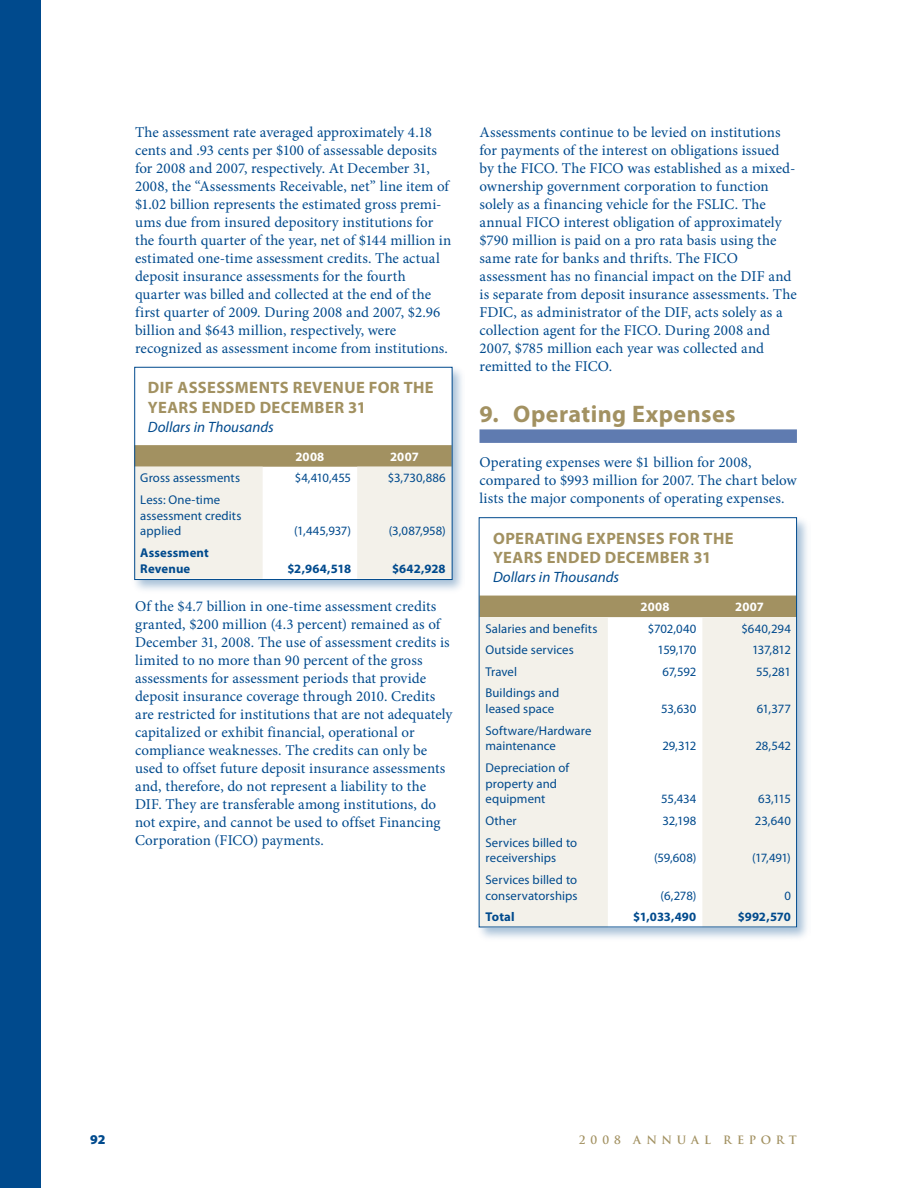
<style>
.page{position:relative;width:905px;height:1188px;background:#fff}
.page>*{position:absolute;margin:0;border:0;box-sizing:border-box;transform-origin:0 0}
.t1{font:700 24px "Myriad Pro";letter-spacing:.02em;color:#a29161}
.t2{font:700 16.5px/19.5px "Myriad Pro";letter-spacing:.03em;color:#a29161}
.t3{font:15px/18px "Minion Pro";letter-spacing:.005em;color:#004a8d}
.t4{font:italic 15px "Myriad Pro";color:#004a8d}
.t5{font:900 13.5px "Myriad Pro";color:#004a8d}
.t6{font:12.75px/15.8px "Myriad Pro";letter-spacing:.005em;color:#004a8d}
.t7{font:700 12.75px/15.8px "Myriad Pro";letter-spacing:.01em;color:#004a8d}
.t8{font:700 12.75px "Myriad Pro";letter-spacing:.015em;color:#fff}
.t9{font:700 11.25px "Trajan Pro";letter-spacing:.435em;color:#a29161}
</style>
<div class="page">
<div style="left:0;top:0;width:40px;height:1188px;background:#004a8d"></div>
<div style="left:479px;top:429px;width:317px;height:14px;background:#5f7bb0"></div>
<div style="left:130px;top:364px;width:335px;height:231px;background:#004a8d;opacity:.35"></div>
<div style="left:134px;top:367px;width:317px;height:213px;background:#fff"></div>
<svg style="left:136px;top:445px;width:314px;height:133px"></svg>
<div style="left:134px;top:367px;width:318px;height:213px;border:1px solid #004a8d"></div>
<div style="left:475px;top:514px;width:335px;height:428px;background:#004a8d;opacity:.35"></div>
<div style="left:479px;top:518px;width:317px;height:409px;background:#fff"></div>
<div style="left:480px;top:596px;width:314px;height:21px;background:#a29161"></div>
<svg style="left:480px;top:617px;width:314px;height:308px;fill:#f3f1ea"></svg>
<p class="t3" style="left:135px;top:123px;width:318px">The assessment rate averaged approximately 4.18 cents and .93 cents per $100 of assessable deposits for 2008 and 2007, respectively. At December 31, 2008, the “Assessments Receivable, net” line item of $1.02 billion represents the estimated gross premi&shy;ums due from insured depository institutions for the fourth quarter of the year, net of $144 million in estimated one-time assessment credits. The actual deposit insurance assessments for the fourth quarter was billed and collected at the end of the first quarter of 2009. During 2008 and 2007, $2.96 billion and $643 million, respectively, were recognized as assessment income from institutions.</p>
<p class="t2" style="left:148px;top:377px;width:287px;text-indent:41px">SSESSMENTS REVENUE FOR THE<br>YEARS ENDED DECEMBER 31</p>
<p class="t4" style="left:148px;top:417px;width:127px">Dollars in Thousands</p>
<p class="t8" style="left:295px;top:448px;width:30px">2008</p>
<p class="t8" style="left:390px;top:448px;width:30px">2007</p>
<p class="t6" style="left:140px;top:470px;width:101px">Gross assessments</p>
<p class="t6" style="left:295px;top:470px;width:58px">$4,410,455</p>
<p class="t6" style="left:388px;top:470px;width:59px">$3,730,886</p>
<p class="t6" style="left:140px;top:491px;width:103px">Less: One-time assessment credits applied</p>
<p class="t2" style="left:148px;top:377px;width:9px">DIFA</p>
<p class="t6" style="left:294px;top:523px;width:59px">(1,445,937)</p>
<p class="t6" style="left:389px;top:523px;width:58px">(3,087,958)</p>
<p class="t7" style="left:140px;top:544px;width:70px">ASSESSMENT<br>REVENUE</p>
<p class="t7" style="left:287px;top:560px;width:65px">$2,964,518</p>
<p class="t7" style="left:392px;top:560px;width:55px">$642,928</p>
<p class="t3" style="left:135px;top:597px;width:319px">Of the $4.7 billion in one-time assessment credits granted, $200 million (4.3 percent) remained as of December 31, 2008. The use of assessment credits is limited to no more than 90 percent of the gross assessments for assessment periods that provide deposit insurance coverage through 2010. Credits are restricted for institutions that are not adequately capitalized or exhibit financial, operational or compliance weaknesses. The credits can only be used to offset future deposit insurance assessments and, therefore, do not represent a liability to the DIF. They are transferable among institutions, do not expire, and cannot be used to offset Financing Corporation (FICO) payments.</p>
<p class="t3" style="left:479px;top:123px;width:319px">Assessments continue to be levied on institutions for payments of the interest on obligations issued by the FICO. The FICO was established as a mixed&shy;ownership government corporation to function solely as a financing vehicle for the FSLIC. The annual FICO interest obligation of approximately $790 million is paid on a pro rata basis using the same rate for banks and thrifts. The FICO assessment has no financial impact on the DIF and is separate from deposit insurance assessments. The FDIC, as administrator of the DIF, acts solely as a collection agent for the FICO. During 2008 and 2007, $785 million each year was collected and remitted to the FICO.</p>
<h1 class="t1" style="left:479px;top:398px;width:257px">9. OPERATING EXPENSES</h1>
<p class="t3" style="left:479px;top:453px;width:319px">Operating expenses were $1 billion for 2008, compared to $993 million for 2007. The chart below lists the major components of operating expenses.</p>
<p class="t2" style="left:493px;top:528px;width:242px">OPERATI NGEXPENSES FOR THE<br>YEARS ENDED DECEMBER 31</p>
<p class="t4" style="left:493px;top:568px;width:127px">Dollars in Thousands</p>
<p class="t8" style="left:640px;top:599px;width:30px">2008</p>
<p class="t8" style="left:735px;top:599px;width:30px">2007</p>
<p class="t6" style="left:485px;top:620px;width:113px">Salaries and benefits</p>
<p class="t6" style="left:648px;top:620px;width:50px">$702,040</p>
<p class="t6" style="left:741px;top:620px;width:51px">$640,294</p>
<p class="t6" style="left:485px;top:642px;width:90px">Outside services</p>
<p class="t6" style="left:657px;top:642px;width:40px">159,170</p>
<p class="t6" style="left:752px;top:642px;width:40px">137,812</p>
<p class="t6" style="left:485px;top:663px;width:33px">Travel</p>
<p class="t6" style="left:662px;top:663px;width:35px">67,592</p>
<p class="t6" style="left:756px;top:663px;width:36px">55,281</p>
<p class="t6" style="left:485px;top:685px;width:75px">Buildings and leased space</p>
<p class="t6" style="left:661px;top:701px;width:37px">53,630</p>
<p class="t6" style="left:756px;top:701px;width:36px">61,377</p>
<p class="t6" style="left:485px;top:722px;width:107px">Software/Hardware maintenance</p>
<p class="t6" style="left:485px;top:760px;width:85px">Depreciation of property and equipment</p>
<p class="t6" style="left:662px;top:738px;width:35px">29,312</p>
<p class="t6" style="left:755px;top:738px;width:37px">28,542</p>
<p class="t6" style="left:661px;top:791px;width:37px">55,434</p>
<p class="t6" style="left:758px;top:791px;width:34px">63,115</p>
<p class="t6" style="left:485px;top:813px;width:33px">Other</p>
<p class="t6" style="left:662px;top:813px;width:35px">32,198</p>
<p class="t6" style="left:754px;top:813px;width:38px">23,640</p>
<p class="t6" style="left:485px;top:834px;width:93px">Services billed to receiverships</p>
<p class="t6" style="left:654px;top:850px;width:44px">(59,608)</p>
<p class="t6" style="left:752px;top:850px;width:40px">(17,491)</p>
<p class="t6" style="left:485px;top:872px;width:94px">Services billed to conservatorships</p>
<p class="t6" style="left:660px;top:887px;width:37px">(6,278)</p>
<p class="t6" style="left:784px;top:887px;width:8px">0</p>
<p class="t7" style="left:485px;top:909px;width:31px">TOTAL</p>
<p class="t7" style="left:633px;top:909px;width:65px">$1,033,490</p>
<p class="t7" style="left:737px;top:909px;width:55px">$992,570</p>
<p class="t5" style="left:90px;top:1131px;width:17px">92</p>
<p class="t9" style="left:579px;top:1133px;width:219px">2008 ANNUAL REPORT</p>
</div>
